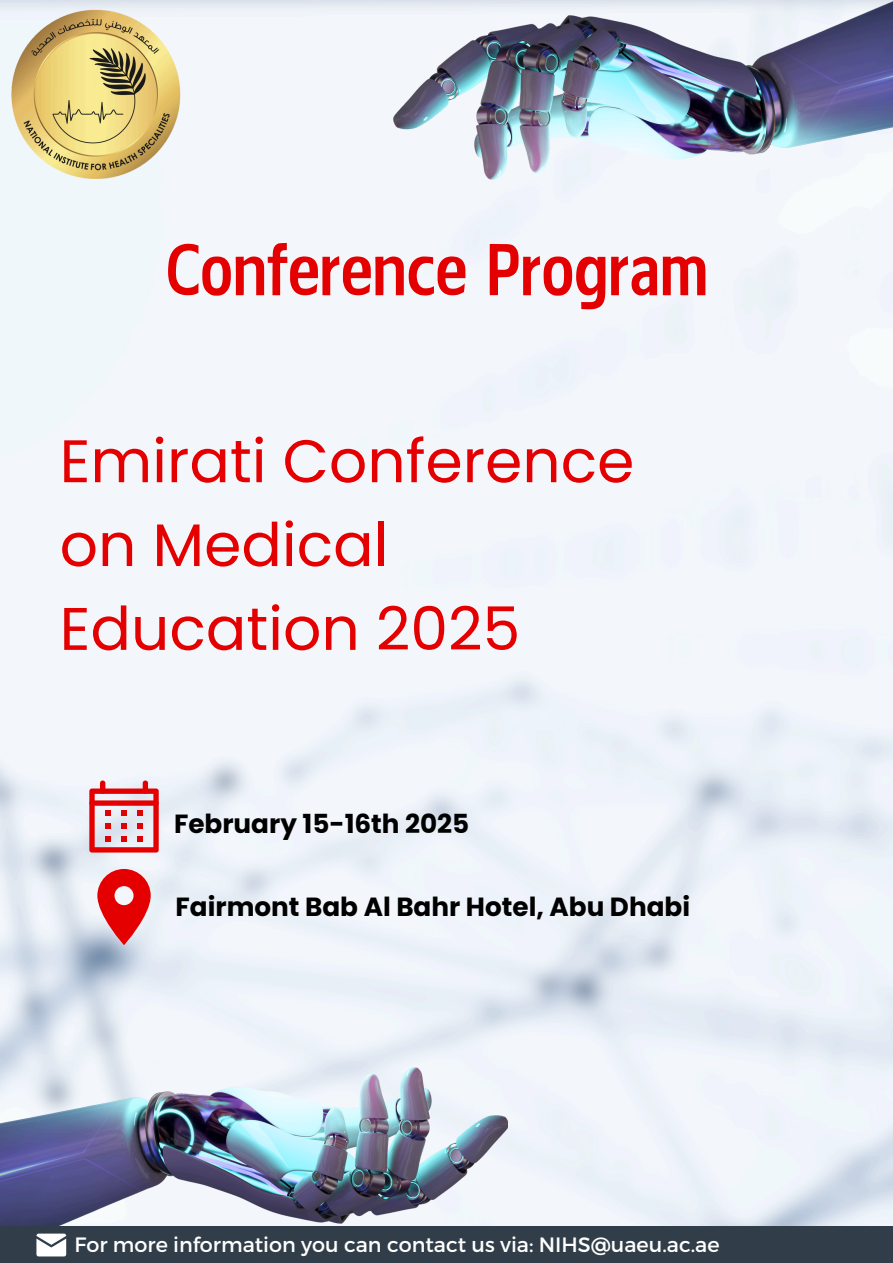
<style>
.page{position:relative;width:893px;height:1263px;background:#fff}
.page>*{position:absolute;margin:0;border:0;box-sizing:border-box;transform-origin:0 0}
.t1{font:63.75px "Canva Fu Gu Hei Latin";color:#e40000}
.t2{font:60px/83.8px "Poppins";color:#e40000}
.t3{font:700 26.25px "Poppins";color:#000}
.t4{font:20.7px "Montserrat";color:#fff}
</style>
<div class="page">
<img style="left:0;top:0;width:893px;height:1226px">
<img style="left:0;top:1068px;width:508px;height:158px">
<img style="left:393px;top:0;width:500px;height:179px">
<img style="left:0;top:0;width:192px;height:192px">
<svg style="left:89px;top:780px;width:69px;height:72px;background:#e59095"></svg>
<svg style="left:97px;top:869px;width:54px;height:76px;background:#e25c60"></svg>
<div style="left:0;top:1226px;width:893px;height:37px;background:#313e49"></div>
<svg style="left:36px;top:1233px;width:30px;height:23px"></svg>
<p class="t1" style="left:166px;top:236px;width:544px">Conference Program</p>
<p class="t2" style="left:60px;top:419px;width:576px">Emirati Conference on Medical<br>Education 2025</p>
<p class="t3" style="left:174px;top:806px;width:297px">February 15-16th 2025</p>
<h1 class="t3" style="left:175px;top:888px;width:516px">Fairmont Bab Al Bahr Hotel, Abu Dhabi</h1>
<h1 class="t4" style="left:75px;top:1231px;width:646px">For more information you can contact us via: NIHS@uaeu.ac.ae</h1>
</div>
